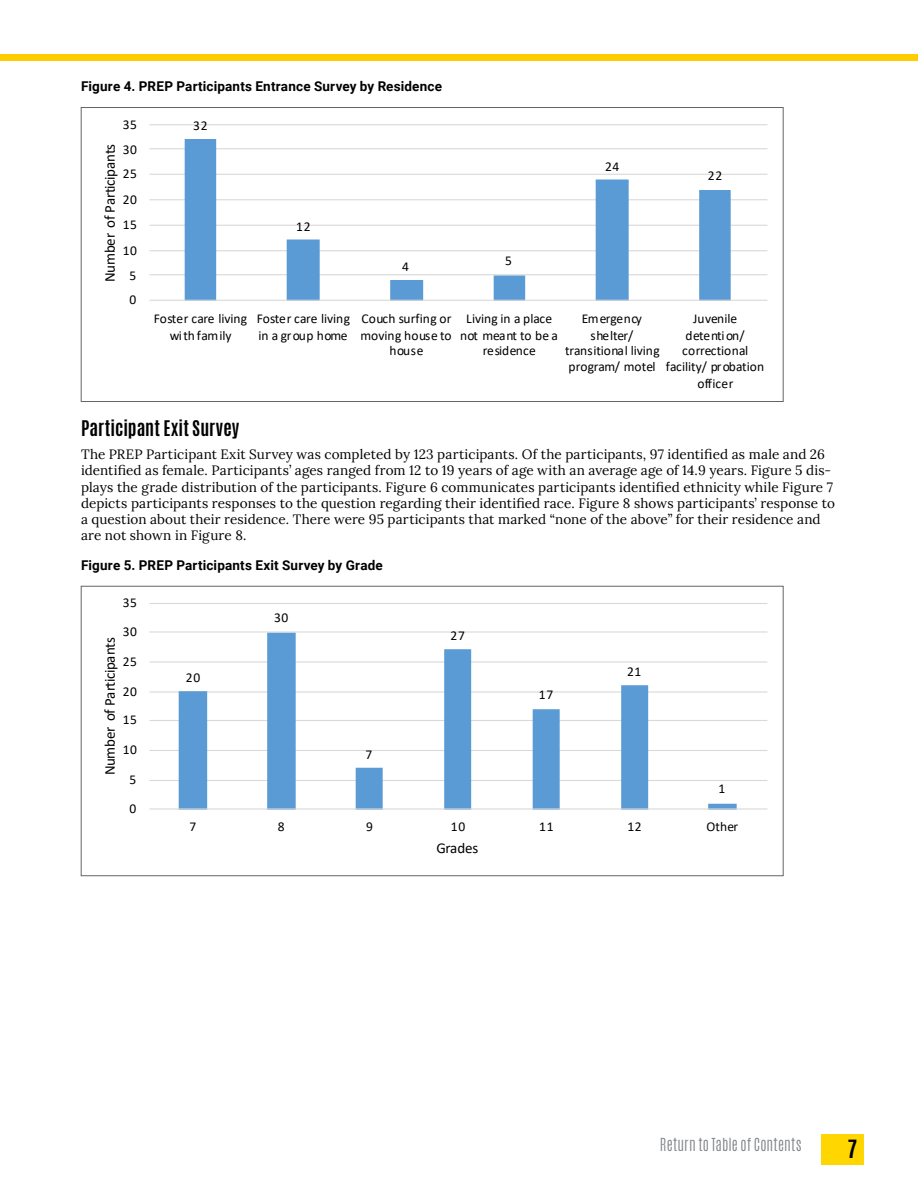
<style>
.page{position:relative;width:918px;height:1188px;background:#fff}
.page>*{position:absolute;margin:0;border:0;box-sizing:border-box;transform-origin:0 0}
.t1{font:700 21px "Antonio";color:#000}
.PPC_Chapter_Subtitle{font:700 18px "Antonio";letter-spacing:.005em;color:#000}
.t2{font:15px "Calibri";letter-spacing:-.025em;color:#000}
.t3{font:300 15px "Antonio";letter-spacing:.015em;color:#808387}
.PPC_Body_Text_-_form{font:13.5px/16.2px "Lora";letter-spacing:.01em;color:#000}
.t4{font:13.5px/16.5px "Calibri";color:#000;text-align:center}
.PPC_Figure_Title{font:700 13.5px "Roboto";letter-spacing:.015em;color:#000}
.t5{font:13.5px/16.5px "Calibri";letter-spacing:.025em;color:#000}
</style>
<div class="page">
<div style="left:0;top:54px;width:918px;height:7px;background:#fecd00"></div>
<div style="left:822px;top:1134px;width:42px;height:30px;background:#ffd600"></div>
<hr style="left:149px;top:274px;width:618px;height:1px;background:#d9d9d9">
<hr style="left:149px;top:250px;width:618px;height:1px;background:#d9d9d9">
<hr style="left:149px;top:225px;width:618px;height:1px;background:#d9d9d9">
<hr style="left:149px;top:199px;width:618px;height:1px;background:#d9d9d9">
<hr style="left:149px;top:174px;width:618px;height:1px;background:#d9d9d9">
<hr style="left:149px;top:148px;width:618px;height:1px;background:#d9d9d9">
<hr style="left:149px;top:124px;width:618px;height:1px;background:#d9d9d9">
<svg style="left:185px;top:139px;width:546px;height:161px"></svg>
<hr style="left:149px;top:300px;width:618px;height:1px;background:#d9d9d9">
<hr style="left:149px;top:780px;width:618px;height:1px;background:#d9d9d9">
<hr style="left:149px;top:750px;width:618px;height:1px;background:#d9d9d9">
<hr style="left:149px;top:720px;width:618px;height:1px;background:#d9d9d9">
<hr style="left:149px;top:691px;width:618px;height:2px;background:#d9d9d9">
<hr style="left:149px;top:661px;width:618px;height:2px;background:#d9d9d9">
<hr style="left:149px;top:631px;width:618px;height:2px;background:#d9d9d9">
<hr style="left:149px;top:603px;width:618px;height:1px;background:#d9d9d9">
<svg style="left:179px;top:633px;width:558px;height:175px"></svg>
<hr style="left:149px;top:808px;width:618px;height:2px;background:#d9d9d9">
<p class="PPC_Figure_Title" style="left:81px;top:77px;width:363px">Figure 4. PREP Participants Entrance Survey by Residence</p>
<p class="t4" style="left:193px;top:117px;width:16px">32</p>
<p class="t4" style="left:123px;top:115px;width:16px">35</p>
<p class="t2" style="left:100px;top:282px;width:139px;rotate:-90deg">Number of Participants</p>
<p class="t4" style="left:123px;top:141px;width:16px">30</p>
<p class="t4" style="left:123px;top:165px;width:16px">25</p>
<p class="t4" style="left:123px;top:190px;width:16px">20</p>
<p class="t4" style="left:123px;top:216px;width:16px">15</p>
<p class="t4" style="left:123px;top:241px;width:16px">10</p>
<p class="t4" style="left:130px;top:267px;width:8px">5</p>
<p class="t4" style="left:130px;top:291px;width:8px">0</p>
<p class="t4" style="left:296px;top:217px;width:16px">12</p>
<p class="t4" style="left:402px;top:258px;width:8px">4</p>
<p class="t4" style="left:154px;top:310px;width:95px">Foster care living with family</p>
<p class="t4" style="left:257px;top:310px;width:95px;text-align:left">Foster care living in a group home</p>
<p class="t5" style="left:361px;top:310px;width:93px">Couch surfing or moving house to</p>
<p class="t4" style="left:390px;top:342px;width:35px">house</p>
<p class="t4" style="left:605px;top:157px;width:16px">24</p>
<p class="t4" style="left:708px;top:166px;width:16px">22</p>
<p class="t4" style="left:505px;top:252px;width:8px">5</p>
<p class="t4" style="left:460px;top:310px;width:100px">Living in a place not meant to be a</p>
<p class="t4" style="left:483px;top:342px;width:55px">residence</p>
<p class="t4" style="left:686px;top:310px;width:61px">Juvenile detention/</p>
<p class="t4" style="left:666px;top:342px;width:100px">correctional facility/ probation officer</p>
<p class="t4" style="left:582px;top:310px;width:62px">Emergency shelter/</p>
<p class="t4" style="left:565px;top:342px;width:96px;text-align:left">transitional living program/ motel</p>
<p class="PPC_Chapter_Subtitle" style="left:81px;top:415px;width:160px">Participant Exit Survey</p>
<p class="PPC_Body_Text_-_form" style="left:81px;top:445px;width:756px">The PREP Participant Exit Survey was completed by 123 participants. Of the participants, 97 identified as male and 26 identified as female. Participants’ ages ranged from 12 to 19 years of age with an average age of 14.9 years. Figure 5 dis&shy;plays the grade distribution of the participants. Figure 6 communicates participants identified ethnicity while Figure 7 depicts participants responses to the question regarding their identified race. Figure 8 shows participants’ response to a question about their residence. There were 95 participants that marked “none of the above” for their residence and are not shown in Figure 8.</p>
<p class="PPC_Figure_Title" style="left:81px;top:556px;width:303px">Figure 5. PREP Participants Exit Survey by Grade</p>
<p class="t4" style="left:123px;top:594px;width:16px">35</p>
<p class="t4" style="left:123px;top:623px;width:16px">30</p>
<p class="t2" style="left:100px;top:775px;width:139px;rotate:-90deg">Number of Participants</p>
<p class="t4" style="left:123px;top:653px;width:16px">25</p>
<p class="t4" style="left:123px;top:683px;width:16px">20</p>
<p class="t4" style="left:123px;top:711px;width:16px">15</p>
<p class="t4" style="left:123px;top:741px;width:16px">10</p>
<p class="t4" style="left:130px;top:771px;width:8px">5</p>
<p class="t4" style="left:130px;top:800px;width:8px">0</p>
<p class="t4" style="left:186px;top:669px;width:16px">20</p>
<p class="t4" style="left:274px;top:609px;width:16px">30</p>
<p class="t4" style="left:365px;top:746px;width:8px">7</p>
<p class="t4" style="left:451px;top:627px;width:16px">27</p>
<p class="t4" style="left:539px;top:686px;width:16px">17</p>
<p class="t4" style="left:627px;top:663px;width:16px">21</p>
<p class="t4" style="left:718px;top:780px;width:8px">1</p>
<p class="t4" style="left:190px;top:818px;width:8px">7</p>
<p class="t4" style="left:278px;top:818px;width:8px">8</p>
<p class="t4" style="left:366px;top:818px;width:8px">9</p>
<p class="t4" style="left:451px;top:818px;width:16px">10</p>
<p class="t4" style="left:539px;top:818px;width:16px">11</p>
<p class="t4" style="left:627px;top:818px;width:16px">12</p>
<p class="t4" style="left:707px;top:818px;width:33px">Other</p>
<p class="t2" style="left:437px;top:838px;width:43px">Grades</p>
<p class="t3" style="left:660px;top:1134px;width:143px">Return to Table of Contents</p>
<h1 class="t1" style="left:847px;top:1133px;width:11px">7</h1>
</div>
